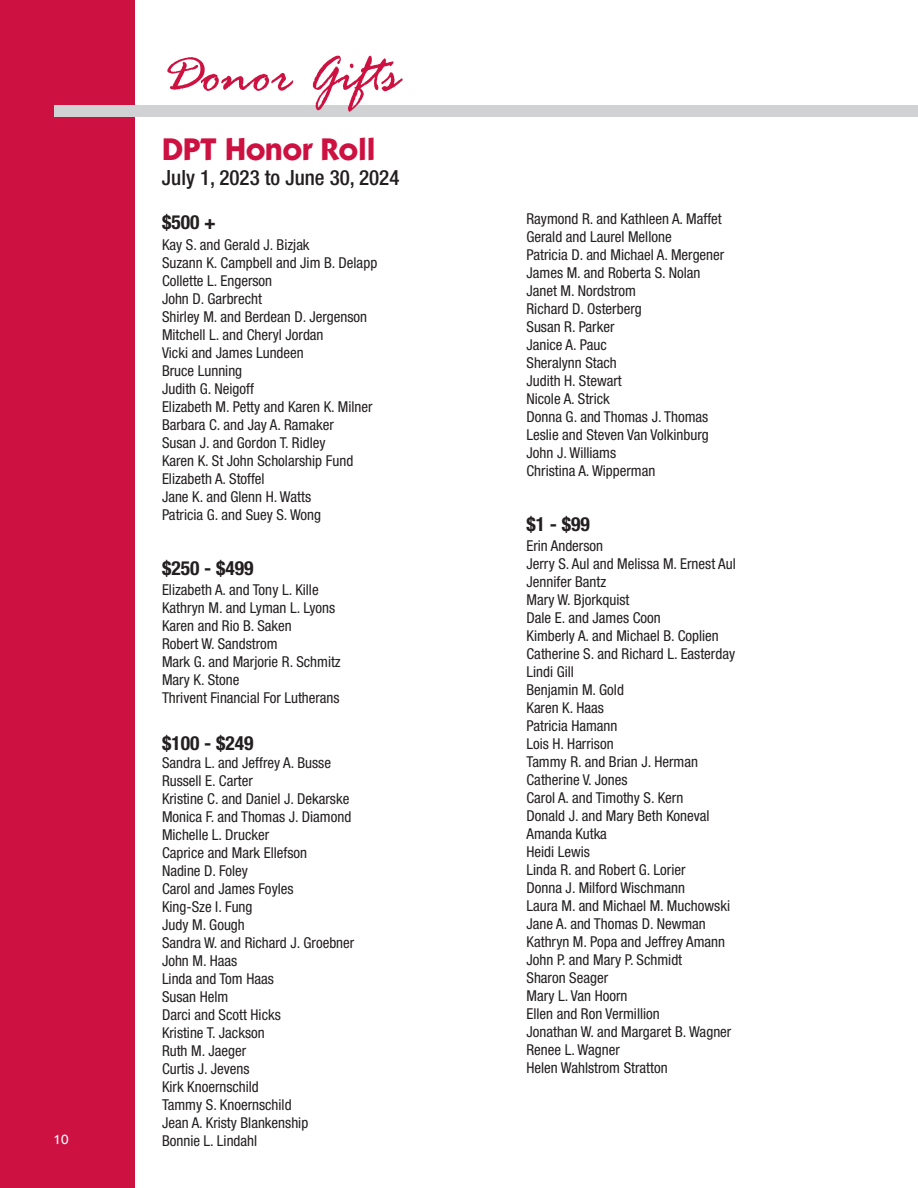
<style>
.page{position:relative;width:918px;height:1188px;background:#fff}
.page>*{position:absolute;margin:0;border:0;box-sizing:border-box;transform-origin:0 0}
.Page_Header_Left_-_Rage_Italic{font:italic 57px "Rage";color:#cd1141}
.H1_Red{font:700 31.5px "Itc Kabel";color:#cd1141}
.H1_Red-2{font:500 condensed 21px "Helvetica Neue LT Std";color:#231f20}
.Donor_Amount{font:700 condensed 19.5px "Helvetica Neue LT Std";color:#231f20}
.Donor_List_2020{font:700 condensed 19.5px "Helvetica Neue LT Std";color:#231f20}
.Donor_List_2020-2{font:condensed 15px/18px "Helvetica Neue LT Std";color:#231f20}
.t1{font:500 13.5px "Itc Kabel";color:#fff}
</style>
<div class="page">
<div style="left:0;top:0;width:135px;height:1188px;background:#cd1141"></div>
<div style="left:54px;top:105px;width:864px;height:11px;background:#d1d2d4"></div>
<p class="t1" style="left:54px;top:1131px;width:17px">10</p>
<p class="Page_Header_Left_-_Rage_Italic" style="left:162px;top:44px;width:238px">Donor Gifts</p>
<p class="H1_Red" style="left:162px;top:130px;width:215px">DPT Honor Roll</p>
<p class="H1_Red-2" style="left:162px;top:165px;width:239px">July 1, 2023 to June 30, 2024</p>
<p class="Donor_Amount" style="left:162px;top:210px;width:55px">$500 +</p>
<p class="Donor_List_2020-2" style="left:162px;top:235px;width:149px">Kay S. and Gerald J. Bizjak</p>
<p class="Donor_List_2020-2" style="left:162px;top:253px;width:217px">Suzann K. Campbell and Jim B. Delapp</p>
<p class="Donor_List_2020-2" style="left:162px;top:271px;width:112px">Collette L. Engerson</p>
<p class="Donor_List_2020-2" style="left:162px;top:289px;width:101px">John D. Garbrecht</p>
<p class="Donor_List_2020-2" style="left:162px;top:307px;width:207px">Shirley M. and Berdean D. Jergenson</p>
<p class="Donor_List_2020-2" style="left:162px;top:325px;width:163px">Mitchell L. and Cheryl Jordan</p>
<p class="Donor_List_2020-2" style="left:162px;top:343px;width:143px">Vicki and James Lundeen</p>
<p class="Donor_List_2020-2" style="left:162px;top:361px;width:82px">Bruce Lunning</p>
<p class="Donor_List_2020-2" style="left:162px;top:379px;width:93px">Judith G. Neigoff</p>
<p class="Donor_List_2020-2" style="left:162px;top:397px;width:212px">Elizabeth M. Petty and Karen K. Milner</p>
<p class="Donor_List_2020-2" style="left:162px;top:415px;width:173px">Barbara C. and Jay A. Ramaker</p>
<p class="Donor_List_2020-2" style="left:162px;top:433px;width:165px">Susan J. and Gordon T. Ridley</p>
<p class="Donor_List_2020-2" style="left:162px;top:451px;width:193px">Karen K. St John Scholarship Fund</p>
<p class="Donor_List_2020-2" style="left:162px;top:469px;width:104px">Elizabeth A. Stoffel</p>
<p class="Donor_List_2020-2" style="left:162px;top:487px;width:151px">Jane K. and Glenn H. Watts</p>
<p class="Donor_List_2020-2" style="left:162px;top:505px;width:161px">Patricia G. and Suey S. Wong</p>
<p class="Donor_Amount" style="left:162px;top:556px;width:93px">$250 - $499</p>
<p class="Donor_List_2020-2" style="left:162px;top:581px;width:158px">Elizabeth A. and Tony L. Kille</p>
<p class="Donor_List_2020-2" style="left:162px;top:599px;width:175px">Kathryn M. and Lyman L. Lyons</p>
<p class="Donor_List_2020-2" style="left:162px;top:617px;width:131px">Karen and Rio B. Saken</p>
<p class="Donor_List_2020-2" style="left:162px;top:635px;width:117px">Robert W. Sandstrom</p>
<p class="Donor_List_2020-2" style="left:162px;top:653px;width:180px">Mark G. and Marjorie R. Schmitz</p>
<p class="Donor_List_2020-2" style="left:162px;top:671px;width:79px">Mary K. Stone</p>
<p class="Donor_List_2020-2" style="left:162px;top:689px;width:179px">Thrivent Financial For Lutherans</p>
<p class="Donor_List_2020" style="left:162px;top:731px;width:93px">$100 - $249</p>
<p class="Donor_List_2020-2" style="left:162px;top:754px;width:171px">Sandra L. and Jeffrey A. Busse</p>
<p class="Donor_List_2020-2" style="left:162px;top:772px;width:92px">Russell E. Carter</p>
<p class="Donor_List_2020-2" style="left:162px;top:790px;width:189px">Kristine C. and Daniel J. Dekarske</p>
<p class="Donor_List_2020-2" style="left:162px;top:808px;width:191px">Monica F. and Thomas J. Diamond</p>
<p class="Donor_List_2020-2" style="left:162px;top:826px;width:109px">Michelle L. Drucker</p>
<p class="Donor_List_2020-2" style="left:162px;top:844px;width:147px">Caprice and Mark Ellefson<br>Nadine D. Foley</p>
<p class="Donor_List_2020-2" style="left:162px;top:880px;width:133px">Carol and James Foyles</p>
<p class="Donor_List_2020-2" style="left:162px;top:898px;width:92px">King-Sze I. Fung</p>
<p class="Donor_List_2020-2" style="left:162px;top:916px;width:84px">Judy M. Gough</p>
<p class="Donor_List_2020-2" style="left:162px;top:934px;width:194px">Sandra W. and Richard J. Groebner</p>
<p class="Donor_List_2020-2" style="left:162px;top:952px;width:77px">John M. Haas</p>
<p class="Donor_List_2020-2" style="left:162px;top:970px;width:113px">Linda and Tom Haas</p>
<p class="Donor_List_2020-2" style="left:162px;top:988px;width:68px">Susan Helm</p>
<p class="Donor_List_2020-2" style="left:162px;top:1006px;width:120px">Darci and Scott Hicks</p>
<p class="Donor_List_2020-2" style="left:162px;top:1024px;width:104px">Kristine T. Jackson</p>
<p class="Donor_List_2020-2" style="left:162px;top:1042px;width:86px">Ruth M. Jaeger</p>
<p class="Donor_List_2020-2" style="left:162px;top:1060px;width:89px">Curtis J. Jevens</p>
<p class="Donor_List_2020-2" style="left:162px;top:1078px;width:98px">Kirk Knoernschild</p>
<p class="Donor_List_2020-2" style="left:162px;top:1096px;width:131px">Tammy S. Knoernschild</p>
<p class="Donor_List_2020-2" style="left:162px;top:1114px;width:148px">Jean A. Kristy Blankenship</p>
<p class="Donor_List_2020-2" style="left:162px;top:1132px;width:97px">Bonnie L. Lindahl</p>
<p class="Donor_List_2020-2" style="left:526px;top:209px;width:197px">Raymond R. and Kathleen A. Maffet</p>
<p class="Donor_List_2020-2" style="left:526px;top:227px;width:147px">Gerald and Laurel Mellone</p>
<p class="Donor_List_2020-2" style="left:526px;top:245px;width:199px">Patricia D. and Michael A. Mergener</p>
<p class="Donor_List_2020-2" style="left:526px;top:263px;width:176px">James M. and Roberta S. Nolan</p>
<p class="Donor_List_2020-2" style="left:526px;top:281px;width:111px">Janet M. Nordstrom</p>
<p class="Donor_List_2020-2" style="left:526px;top:299px;width:117px">Richard D. Osterberg</p>
<p class="Donor_List_2020-2" style="left:526px;top:317px;width:89px">Susan R. Parker</p>
<p class="Donor_List_2020-2" style="left:526px;top:335px;width:82px">Janice A. Pauc</p>
<p class="Donor_List_2020-2" style="left:526px;top:353px;width:92px">Sheralynn Stach</p>
<p class="Donor_List_2020-2" style="left:526px;top:371px;width:97px">Judith H. Stewart</p>
<p class="Donor_List_2020-2" style="left:526px;top:389px;width:85px">Nicole A. Strick</p>
<p class="Donor_List_2020-2" style="left:526px;top:407px;width:183px">Donna G. and Thomas J. Thomas</p>
<p class="Donor_List_2020-2" style="left:526px;top:425px;width:184px">Leslie and Steven Van Volkinburg</p>
<p class="Donor_List_2020-2" style="left:526px;top:443px;width:91px">John J. Williams</p>
<p class="Donor_List_2020-2" style="left:526px;top:461px;width:130px">Christina A. Wipperman</p>
<p class="Donor_Amount" style="left:526px;top:512px;width:65px">$1 - $99</p>
<p class="Donor_List_2020-2" style="left:526px;top:537px;width:78px">Erin Anderson</p>
<p class="Donor_List_2020-2" style="left:526px;top:555px;width:211px">Jerry S. Aul and Melissa M. Ernest Aul</p>
<p class="Donor_List_2020-2" style="left:526px;top:573px;width:81px">Jennifer Bantz</p>
<p class="Donor_List_2020-2" style="left:526px;top:591px;width:104px">Mary W. Bjorkquist</p>
<p class="Donor_List_2020-2" style="left:526px;top:609px;width:136px">Dale E. and James Coon</p>
<p class="Donor_List_2020-2" style="left:526px;top:627px;width:194px">Kimberly A. and Michael B. Coplien</p>
<p class="Donor_List_2020-2" style="left:526px;top:645px;width:210px">Catherine S. and Richard L. Easterday</p>
<p class="Donor_List_2020-2" style="left:526px;top:663px;width:49px">Lindi Gill</p>
<p class="Donor_List_2020-2" style="left:526px;top:681px;width:99px">Benjamin M. Gold</p>
<p class="Donor_List_2020-2" style="left:526px;top:699px;width:79px">Karen K. Haas</p>
<p class="Donor_List_2020-2" style="left:526px;top:717px;width:92px">Patricia Hamann</p>
<p class="Donor_List_2020-2" style="left:526px;top:735px;width:89px">Lois H. Harrison</p>
<p class="Donor_List_2020-2" style="left:526px;top:753px;width:173px">Tammy R. and Brian J. Herman</p>
<p class="Donor_List_2020-2" style="left:526px;top:771px;width:103px">Catherine V. Jones</p>
<p class="Donor_List_2020-2" style="left:526px;top:789px;width:158px">Carol A. and Timothy S. Kern</p>
<p class="Donor_List_2020-2" style="left:526px;top:807px;width:185px">Donald J. and Mary Beth Koneval</p>
<p class="Donor_List_2020-2" style="left:526px;top:825px;width:82px">Amanda Kutka</p>
<p class="Donor_List_2020-2" style="left:526px;top:843px;width:65px">Heidi Lewis</p>
<p class="Donor_List_2020-2" style="left:526px;top:861px;width:161px">Linda R. and Robert G. Lorier</p>
<p class="Donor_List_2020-2" style="left:526px;top:879px;width:160px">Donna J. Milford Wischmann</p>
<p class="Donor_List_2020-2" style="left:526px;top:897px;width:205px">Laura M. and Michael M. Muchowski</p>
<p class="Donor_List_2020-2" style="left:526px;top:915px;width:181px">Jane A. and Thomas D. Newman</p>
<p class="Donor_List_2020-2" style="left:526px;top:933px;width:200px">Kathryn M. Popa and Jeffrey Amann</p>
<p class="Donor_List_2020-2" style="left:526px;top:951px;width:157px">John P. and Mary P. Schmidt</p>
<p class="Donor_List_2020-2" style="left:526px;top:969px;width:83px">Sharon Seager</p>
<p class="Donor_List_2020-2" style="left:526px;top:987px;width:102px">Mary L. Van Hoorn</p>
<p class="Donor_List_2020-2" style="left:526px;top:1005px;width:135px">Ellen and Ron Vermillion</p>
<p class="Donor_List_2020-2" style="left:526px;top:1023px;width:206px">Jonathan W. and Margaret B. Wagner</p>
<p class="Donor_List_2020-2" style="left:526px;top:1041px;width:95px">Renee L. Wagner</p>
<p class="Donor_List_2020-2" style="left:526px;top:1059px;width:143px">Helen Wahlstrom Stratton</p>
</div>
